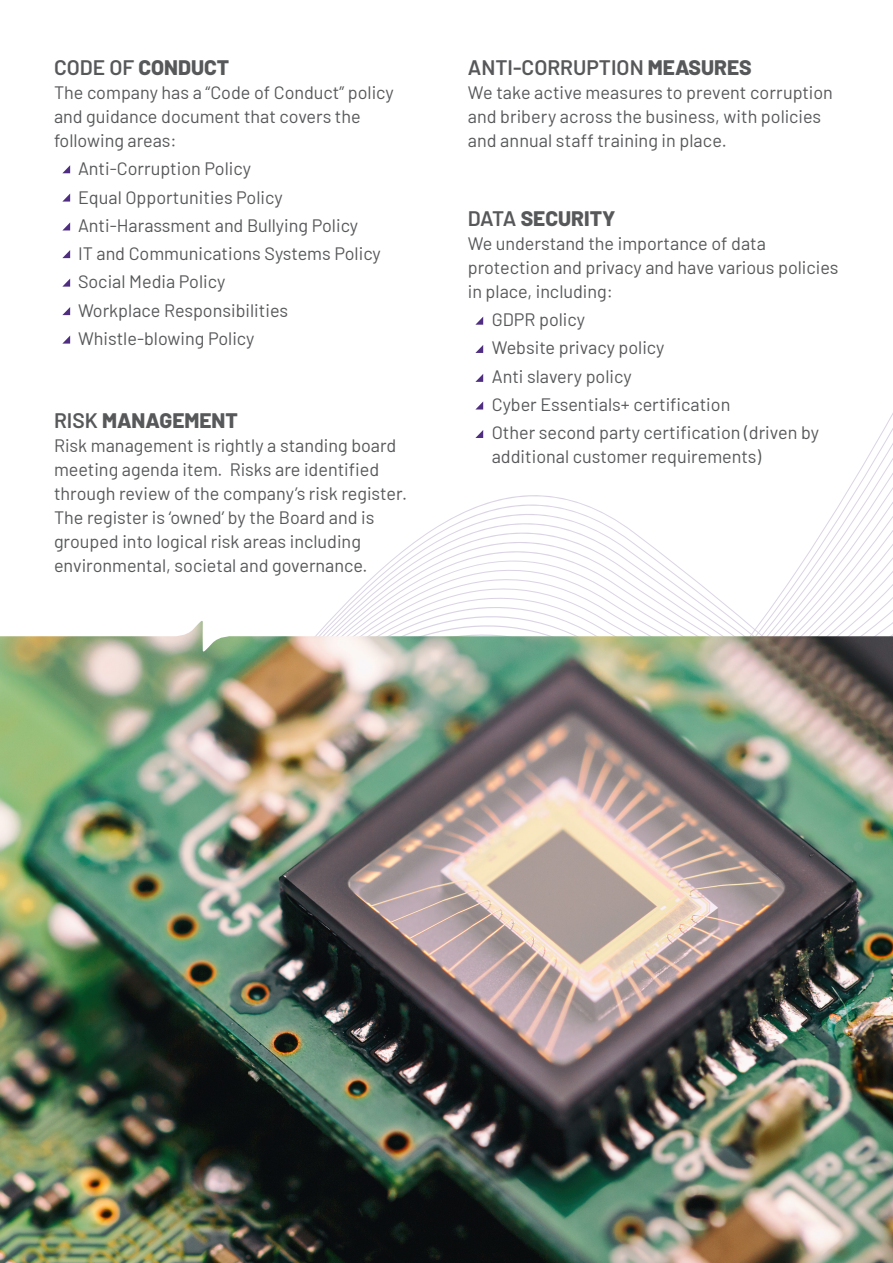
<style>
.page{position:relative;width:893px;height:1263px;background:#fff}
.page>*{position:absolute;margin:0;border:0;box-sizing:border-box;transform-origin:0 0}
.t1{font:800 21px "Barlow";color:#57585a}
.t2{font:600 21px "Barlow";color:#57585a}
.t3{font:18px/24px "Barlow";color:#57585a}
.s1{font-weight:600}
.s2{font-weight:800}
</style>
<div class="page">
<svg style="left:329px;top:447px;width:564px;height:174px"></svg>
<img style="left:0;top:621px;width:893px;height:642px">
<svg style="left:62px;top:165px;width:8px;height:8px"></svg>
<svg style="left:475px;top:317px;width:8px;height:8px"></svg>
<svg style="left:62px;top:193px;width:8px;height:9px"></svg>
<svg style="left:475px;top:345px;width:8px;height:8px"></svg>
<svg style="left:62px;top:250px;width:8px;height:8px"></svg>
<svg style="left:476px;top:401px;width:7px;height:8px"></svg>
<svg style="left:62px;top:307px;width:8px;height:8px"></svg>
<svg style="left:63px;top:222px;width:7px;height:8px"></svg>
<svg style="left:475px;top:374px;width:8px;height:8px"></svg>
<svg style="left:62px;top:279px;width:8px;height:8px"></svg>
<svg style="left:475px;top:430px;width:8px;height:8px"></svg>
<svg style="left:62px;top:336px;width:8px;height:8px"></svg>
<p class="t1" style="left:54px;top:52px;width:177px"><span class="s1">CODE OF</span> CONDUCT</p>
<p class="t3" style="left:54px;top:79px;width:341px">The company has a “Code of Conduct” policy and guidance document that covers the following areas:</p>
<p class="t3" style="left:78px;top:155px;width:174px">Anti-Corruption Policy</p>
<p class="t3" style="left:78px;top:184px;width:206px">Equal Opportunities Policy</p>
<p class="t3" style="left:78px;top:212px;width:282px">Anti-Harassment and Bullying Policy</p>
<p class="t3" style="left:78px;top:240px;width:304px">IT and Communications Systems Policy</p>
<p class="t3" style="left:78px;top:268px;width:149px">Social Media Policy</p>
<p class="t3" style="left:78px;top:297px;width:212px">Workplace Responsibilities</p>
<p class="t3" style="left:78px;top:325px;width:178px">Whistle-blowing Policy</p>
<p class="t1" style="left:54px;top:405px;width:185px"><span class="s1">RISK</span> MANAGEMENT</p>
<p class="t3" style="left:54px;top:432px;width:355px">Risk management is rightly a standing board meeting agenda item. Risks are identified through review of the company’s risk register.<br>The register is ‘owned’ by the Board and is grouped into logical risk areas including environmental, societal and governance.</p>
<p class="t2" style="left:468px;top:52px;width:286px">ANTI-CORRUPTION <span class="s2">MEASURES</span></p>
<p class="t3" style="left:468px;top:79px;width:367px">We take active measures to prevent corruption and bribery across the business, with policies and annual staff training in place.</p>
<p class="t1" style="left:468px;top:203px;width:149px"><span class="s1">DATA</span> SECURITY</p>
<p class="t3" style="left:468px;top:230px;width:372px">We understand the importance of data protection and privacy and have various policies in place, including:</p>
<p class="t3" style="left:492px;top:306px;width:95px">GDPR policy</p>
<p class="t3" style="left:492px;top:334px;width:174px">Website privacy policy</p>
<p class="t3" style="left:492px;top:363px;width:141px">Anti slavery policy</p>
<p class="t3" style="left:492px;top:391px;width:240px">Cyber Essentials+ certification</p>
<p class="t3" style="left:492px;top:419px;width:329px">Other second party certification (driven by additional customer requirements)</p>
</div>
